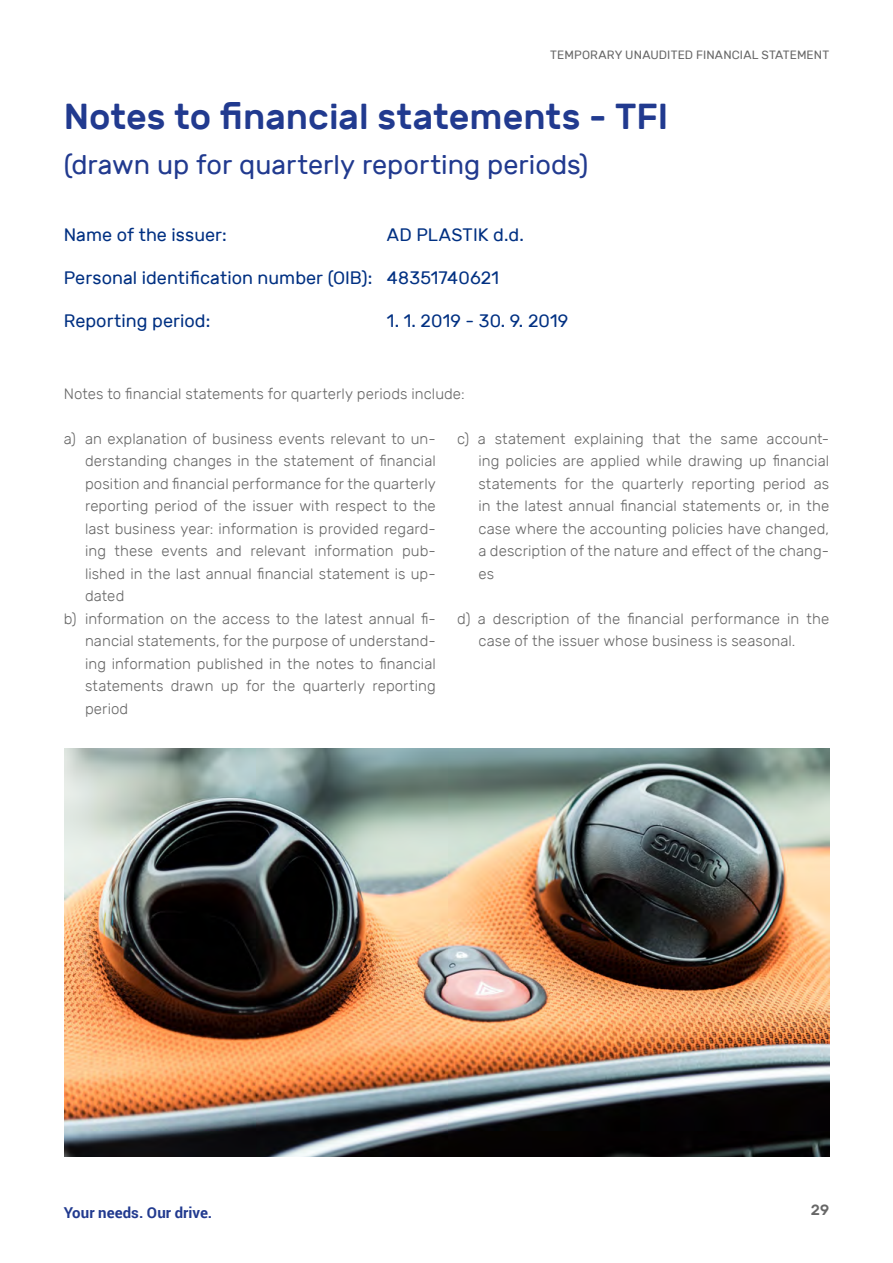
<style>
.page{position:relative;width:893px;height:1263px;background:#fff}
.page>*{position:absolute;margin:0;border:0;box-sizing:border-box;transform-origin:0 0}
.t1{font:500 36px "Rubik";color:#213a8f}
.t2{font:27px "Rubik";color:#213a8f}
.t3{font:18px "Rubik";color:#003082}
.t4{font:300 15px/22.5px "Rubik";letter-spacing:.005em;color:#676767;text-align:justify}
.t5{font:700 15px "Roboto";letter-spacing:.005em;color:#213a8f}
.t6{font:500 15px "Rubik";color:#676767}
.t7{font:12px "Rubik";letter-spacing:.01em;color:#676767}
</style>
<div class="page">
<img style="left:64px;top:748px;width:766px;height:409px">
<p class="t7" style="left:550px;top:48px;width:280px">TEMPORARY UNAUDITED FINANCIAL STATEMENT</p>
<h1 class="t1" style="left:64px;top:96px;width:606px">Notes to financial statements - TFI</h1>
<h2 class="t2" style="left:64px;top:149px;width:526px">(drawn up for quarterly reporting periods)</h2>
<p class="t3" style="left:64px;top:225px;width:165px">Name of the issuer:</p>
<p class="t3" style="left:387px;top:225px;width:138px">AD PLASTIK d.d.</p>
<p class="t3" style="left:64px;top:268px;width:437px">Personal identification number (OIB): 48351740621</p>
<p class="t3" style="left:64px;top:311px;width:148px">Reporting period:</p>
<p class="t3" style="left:387px;top:311px;width:183px">1. 1. 2019 - 30. 9. 2019</p>
<p class="t4" style="left:64px;top:382px;width:403px">Notes to financial statements for quarterly periods include:</p>
<p class="t4" style="left:64px;top:427px;width:374px">a) an explanation of business events relevant to un-</p>
<p class="t4" style="left:85px;top:450px;width:352px">derstanding changes in the statement of financial</p>
<p class="t4" style="left:85px;top:472px;width:352px">position and financial performance for the quarterly</p>
<p class="t4" style="left:85px;top:495px;width:352px">reporting period of the issuer with respect to the</p>
<p class="t4" style="left:85px;top:517px;width:352px">last business year: information is provided regard-</p>
<p class="t4" style="left:85px;top:540px;width:352px">ing these events and relevant information pub-</p>
<p class="t4" style="left:85px;top:562px;width:352px">lished in the last annual financial statement is up-</p>
<p class="t4" style="left:85px;top:585px;width:41px">dated</p>
<p class="t4" style="left:64px;top:607px;width:374px">b) information on the access to the latest annual fi-</p>
<p class="t4" style="left:85px;top:630px;width:352px">nancial statements, for the purpose of understand-</p>
<p class="t4" style="left:85px;top:652px;width:352px">ing information published in the notes to financial</p>
<p class="t4" style="left:85px;top:675px;width:352px">statements drawn up for the quarterly reporting</p>
<p class="t4" style="left:85px;top:697px;width:45px">period</p>
<p class="t4" style="left:478px;top:427px;width:352px;text-indent:-21px">c) a statement explaining that the same account&shy;ing policies are applied while drawing up financial statements for the quarterly reporting period as in the latest annual financial statements or, in the case where the accounting policies have changed, a description of the nature and effect of the chang&shy;es</p>
<p class="t4" style="left:478px;top:607px;width:352px;text-indent:-21px">d) a description of the financial performance in the case of the issuer whose business is seasonal.</p>
<p class="t5" style="left:64px;top:1202px;width:150px">Your needs. Our drive.</p>
<p class="t6" style="left:811px;top:1201px;width:20px">29</p>
</div>
